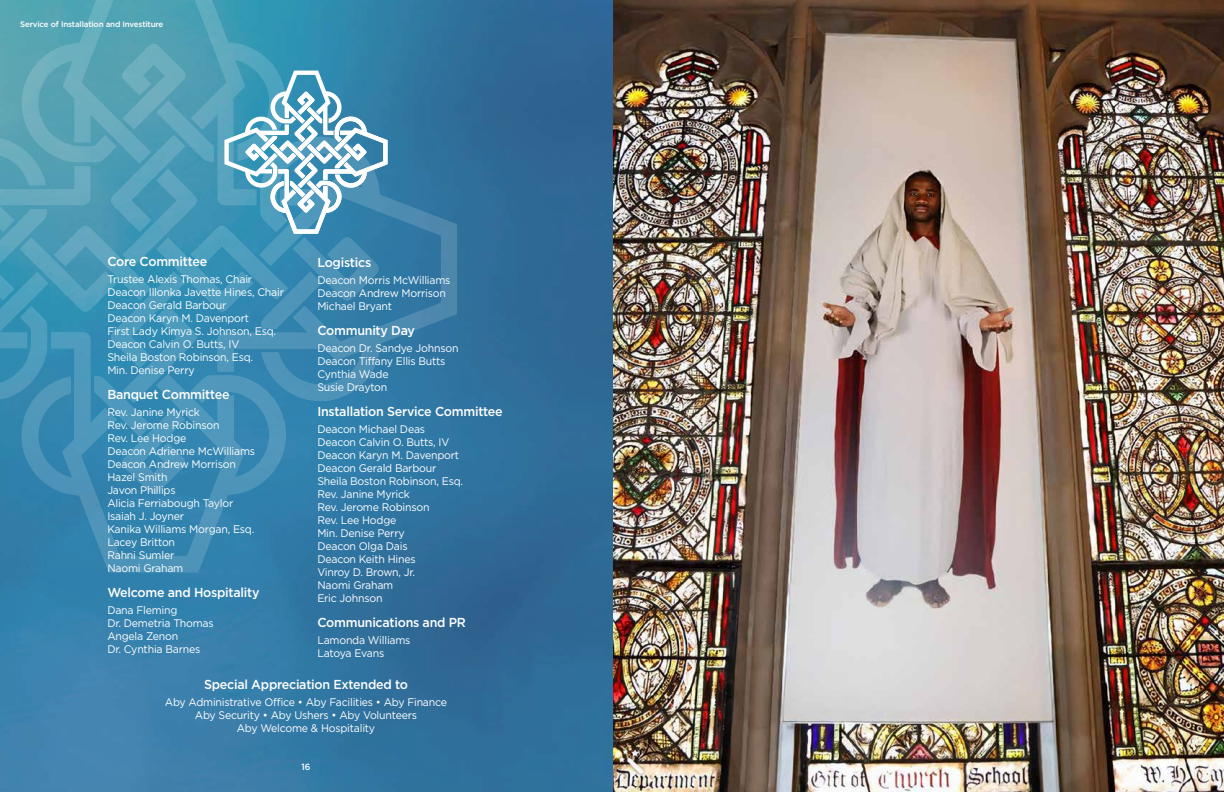
<style>
.page{position:relative;width:1224px;height:792px;background:#fff}
.page>*{position:absolute;margin:0;border:0;box-sizing:border-box;transform-origin:0 0}
.t1{font:500 13px "Gotham";letter-spacing:-.02em;color:#fff;scale:.96 1}
.t2{font:11px/13px "Gotham";letter-spacing:-.02em;color:#fff;scale:.96 1}
.t3{font:500 9px "Gotham";color:#fff;scale:.96 1}
.t4{font:500 8px "Gotham";letter-spacing:-.02em;color:#fff}
</style>
<div class="page">
<img style="left:0;top:0;width:613px;height:792px">
<svg style="left:0;top:43px;width:457px;height:529px;fill:#2f76a2"></svg>
<svg style="left:18px;top:0;width:270px;height:43px;fill:#50a3b4"></svg>
<svg style="left:18px;top:495px;width:272px;height:77px;fill:#3182ad"></svg>
<svg style="left:388px;top:133px;width:69px;height:279px;fill:#2f77a4"></svg>
<svg style="left:0;top:43px;width:388px;height:452px"></svg>
<img style="left:613px;top:0;width:611px;height:792px">
<p class="t4" style="left:20px;top:19px;width:145px">Service of Installation and Investiture</p>
<p class="t1" style="left:107px;top:254px;width:106px">Core Committee</p>
<p class="t2" style="left:107px;top:273px;width:186px">Trustee Alexis Thomas, Chair<br>Deacon Illonka Javette Hines, Chair<br>Deacon Gerald Barbour<br>Deacon Karyn M. Davenport<br>First Lady Kimya S. Johnson, Esq.<br>Deacon Calvin O. Butts, IV<br>Sheila Boston Robinson, Esq.<br>Min. Denise Perry</p>
<p class="t1" style="left:107px;top:387px;width:129px">Banquet Committee</p>
<p class="t2" style="left:107px;top:406px;width:155px">Rev. Janine Myrick<br>Rev. Jerome Robinson<br>Rev. Lee Hodge<br>Deacon Adrienne McWilliams<br>Deacon Andrew Morrison<br>Hazel Smith<br>Javon Phillips<br>Alicia Ferriabough Taylor<br>Isaiah J. Joyner<br>Kanika Williams Morgan, Esq.<br>Lacey Britton<br>Rahni Sumler<br>Naomi Graham</p>
<p class="t1" style="left:107px;top:585px;width:160px">Welcome and Hospitality</p>
<p class="t2" style="left:107px;top:604px;width:112px">Dana Fleming<br>Dr. Demetria Thomas<br>Angela Zenon<br>Dr. Cynthia Barnes</p>
<p class="t1" style="left:317px;top:255px;width:58px">Logistics</p>
<p class="t2" style="left:317px;top:273px;width:140px">Deacon Morris McWilliams<br>Deacon Andrew Morrison<br>Michael Bryant</p>
<p class="t1" style="left:317px;top:323px;width:103px">Community Day</p>
<p class="t2" style="left:317px;top:341px;width:149px">Deacon Dr. Sandye Johnson<br>Deacon Tiffany Ellis Butts<br>Cynthia Wade<br>Susie Drayton</p>
<p class="t1" style="left:317px;top:404px;width:195px">Installation Service Committee</p>
<p class="t2" style="left:317px;top:422px;width:153px">Deacon Michael Deas<br>Deacon Calvin O. Butts, IV<br>Deacon Karyn M. Davenport<br>Deacon Gerald Barbour<br>Sheila Boston Robinson, Esq.<br>Rev. Janine Myrick<br>Rev. Jerome Robinson<br>Rev. Lee Hodge<br>Min. Denise Perry<br>Deacon Olga Dais<br>Deacon Keith Hines<br>Vinroy D. Brown, Jr.<br>Naomi Graham<br>Eric Johnson</p>
<p class="t1" style="left:317px;top:615px;width:156px">Communications and PR</p>
<p class="t2" style="left:317px;top:633px;width:99px">Lamonda Williams<br>Latoya Evans</p>
<p class="t1" style="left:204px;top:677px;width:214px">Special Appreciation Extended to</p>
<p class="t2" style="left:165px;top:696px;width:295px;text-align:center">Aby Administrative Office • Aby Facilities • Aby Finance<br>Aby Security • Aby Ushers • Aby Volunteers<br>Aby Welcome &amp; Hospitality</p>
<p class="t3" style="left:302px;top:762px;width:11px">16</p>
</div>
